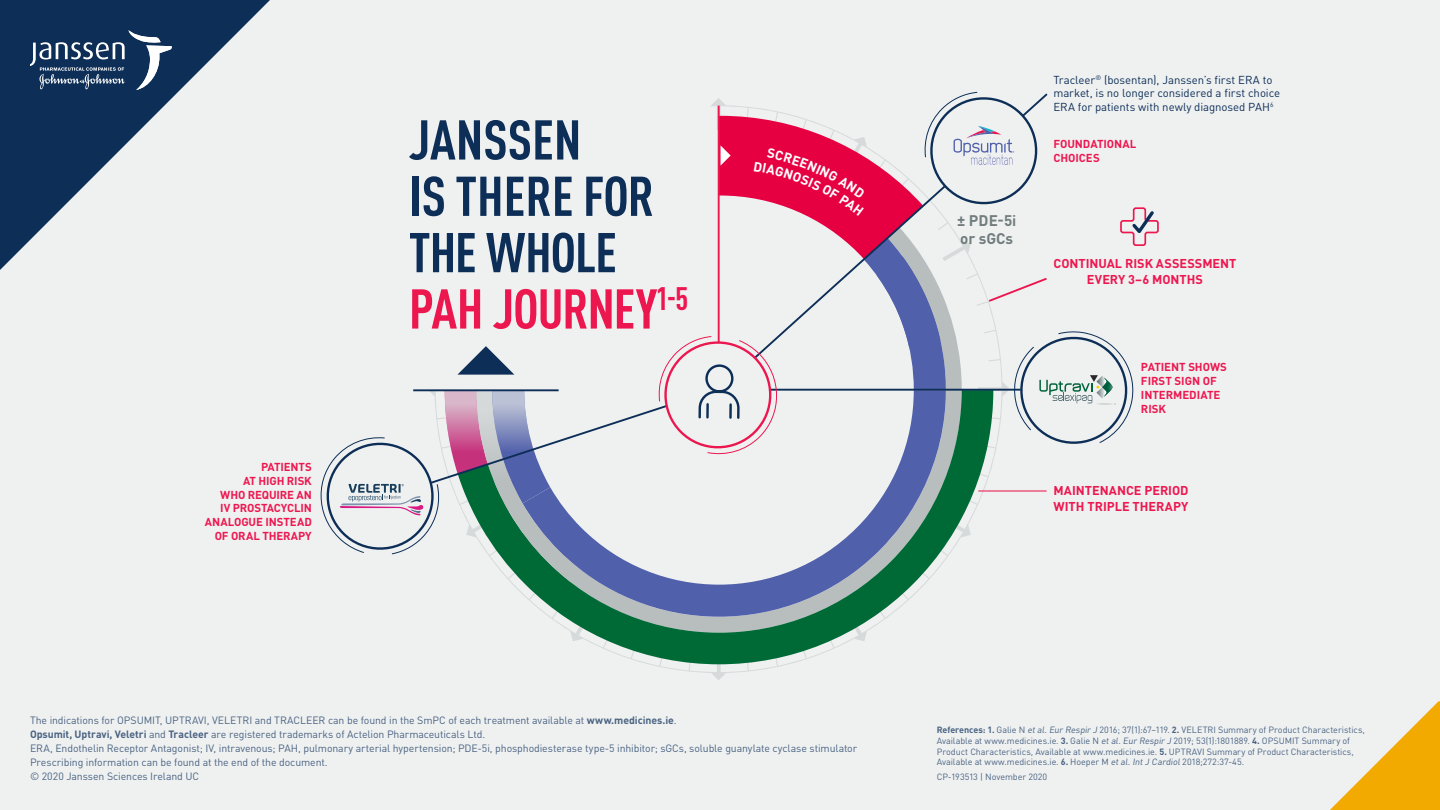
<style>
.page{position:relative;width:1440px;height:810px;background:#eff1f1}
.page>*{position:absolute;margin:0;border:0;box-sizing:border-box;transform-origin:0 0}
.t1{font:700 condensed 55.12px/56.3px "DINOT";letter-spacing:-.005em;color:#0d2e57}
.t2{font:700 15.23px/18.2px "DINOT";letter-spacing:-.005em;color:#717c7d}
.t3{font:700 12.67px/15.2px "DINOT";color:#ed174f}
.t4{font:700 11.4px/13.6px "DINOT";letter-spacing:-.005em;color:#ed174f}
.t5{font:11.4px/13.6px "DINOT";letter-spacing:-.005em;color:#0d2e57}
.t6{font:10.5px/14.1px "DINOT";letter-spacing:-.01em;color:#496281}
.t7{font:9px/10.8px "DINOT";letter-spacing:-.01em;color:#496281}
.s1{color:#ed174f}
.s2{font-weight:700}
</style>
<div class="page">
<svg style="left:0;top:0;width:270px;height:270px"></svg>
<svg style="left:1330px;top:701px;width:110px;height:109px"></svg>
<svg style="left:716px;top:93px;width:332px;height:300px"></svg>
<svg style="left:923px;top:91px;width:122px;height:121px"></svg>
<svg style="left:864px;top:238px;width:82px;height:151px"></svg>
<svg style="left:511px;top:391px;width:482px;height:273px"></svg>
<hr style="left:718px;top:106px;width:2px;height:284px;background:#ed174f">
<hr style="left:715px;top:389px;width:306px;height:2px;background:#0d2e57">
<hr style="left:978px;top:490px;width:69px;height:2px;background:#ed174f">
<svg style="left:721px;top:145px;width:10px;height:21px"></svg>
<svg style="left:320px;top:334px;width:464px;height:248px"></svg>
<svg style="left:1120px;top:207px;width:39px;height:39px"></svg>
<svg style="left:987px;top:276px;width:61px;height:27px"></svg>
<svg style="left:1011px;top:330px;width:123px;height:114px"></svg>
<svg style="left:30px;top:30px;width:142px;height:60px;background:#3a5476"></svg>
<svg style="left:754px;top:148px;width:111px;height:68px;background:#e61350"></svg>
<p class="t4" style="left:205px;top:460px;width:108px;text-align:right">PATIENTS<br>AT HIGH RISK<br>WHO REQUIRE AN<br>IV PROSTACYCLIN<br>ANALOGUE INSTEAD<br>OF ORAL THERAPY</p>
<h1 class="t1" style="left:409px;top:111px;width:281px">JANSSEN<br>IS THERE FOR<br>THE WHOLE<br><span class="s1">PAH JOURNEY</span><sup>1-5</sup></h1>
<h2 class="t2" style="left:957px;top:211px;width:61px">± PDE-5i or sGCs</h2>
<p class="t5" style="left:1053px;top:73px;width:228px">Tracleer<sup>®</sup> (bosentan), Janssen’s first ERA to market, is no longer considered a first choice<br>ERA for patients with newly diagnosed PAH<sup>6</sup></p>
<p class="t4" style="left:1053px;top:137px;width:85px">FOUNDATIONAL<br>CHOICES</p>
<p class="t3" style="left:1053px;top:256px;width:184px;text-align:center">CONTINUAL RISK ASSESSMENT<br>EVERY 3–6 MONTHS</p>
<p class="t4" style="left:1141px;top:360px;width:88px">PATIENT SHOWS<br>FIRST SIGN OF<br>INTERMEDIATE<br>RISK</p>
<p class="t3" style="left:1053px;top:483px;width:137px">MAINTENANCE PERIOD<br>WITH TRIPLE THERAPY</p>
<p class="t6" style="left:30px;top:713px;width:829px">The indications for OPSUMIT, UPTRAVI, VELETRI and TRACLEER can be found in the SmPC of each treatment available at <span class="s2">www.medicines.ie</span>.<br><span class="s2">Opsumit, Uptravi, Veletri</span> and <span class="s2">Tracleer</span> are registered trademarks of Actelion Pharmaceuticals Ltd.<br>ERA, Endothelin Receptor Antagonist; IV, intravenous; PAH, pulmonary arterial hypertension; PDE-5i, phosphodiesterase type-5 inhibitor; sGCs, soluble guanylate cyclase stimulator Prescribing information can be found at the end of the document.<br>© 2020 Janssen Sciences Ireland UC</p>
<p class="t7" style="left:937px;top:724px;width:430px"><span class="s2">References: 1.</span> Galie N et al. Eur Respir J 2016; 37(1):67–119. <span class="s2">2.</span> VELETRI Summary of Product Characteristics, Available at www.medicines.ie. <span class="s2">3.</span> Galie N et al. Eur Respir J 2019; 53(1):1801889. <span class="s2">4.</span> OPSUMIT Summary of Product Characteristics, Available at www.medicines.ie. <span class="s2">5.</span> UPTRAVI Summary of Product Characteristics, Available at www.medicines.ie. <span class="s2">6.</span> Hoeper M et al. Int J Cardiol 2018;272:37-45.</p>
<p class="t7" style="left:937px;top:771px;width:112px">CP-193513 | November 2020</p>
</div>
